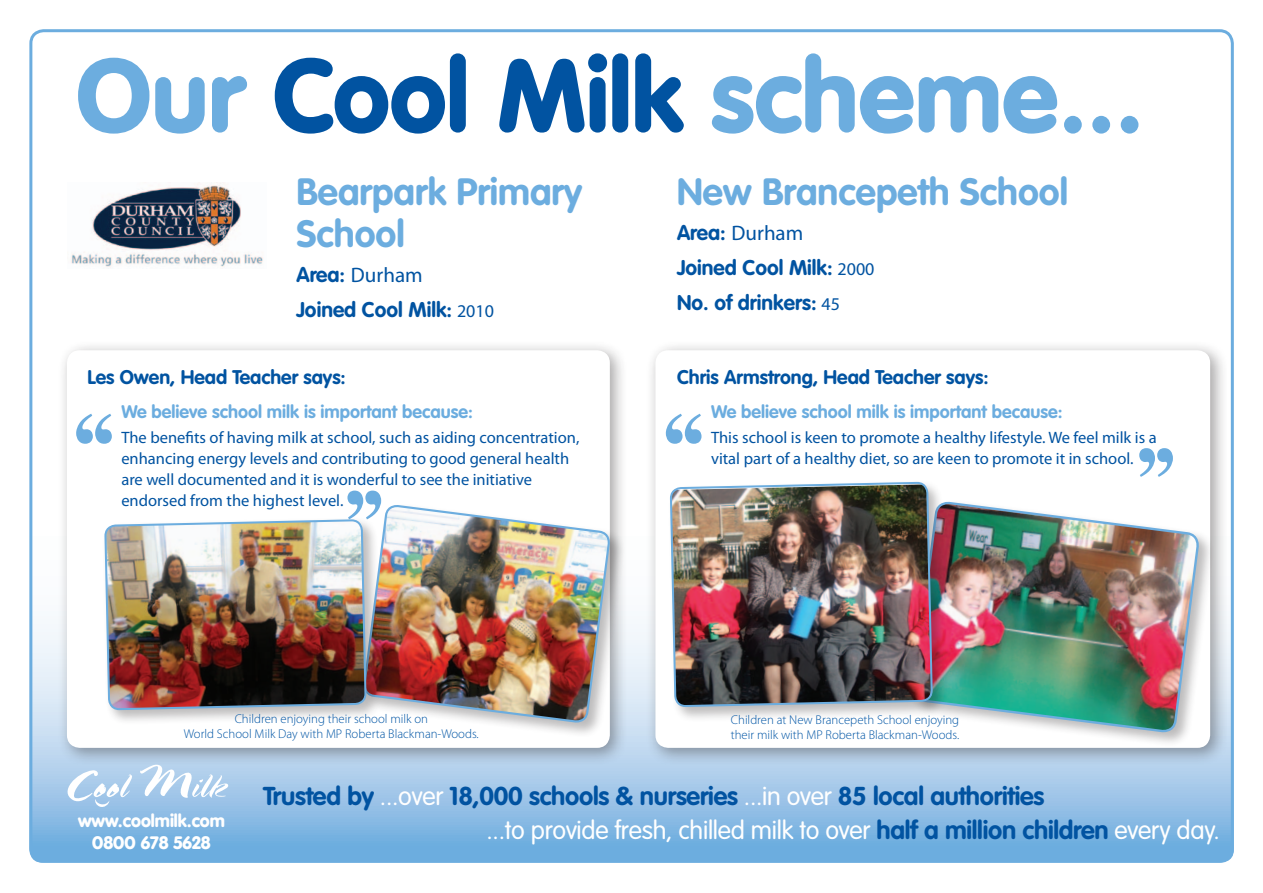
<style>
.page{position:relative;width:1263px;height:893px;background:#fff}
.page>*{position:absolute;margin:0;border:0;box-sizing:border-box;transform-origin:0 0}
.t1{font:900 102px "VAG Rounded";color:#6caddf}
.t2{font:700 37.5px/42px "VAG Rounded";color:#6caddf}
.t3{font:700 25.5px/33.6px "VAG Rounded";letter-spacing:-.01em;color:#0153a1}
.t4{font:700 21px/34.8px "VAG Rounded";color:#0153a1}
.t5{font:700 19.5px "VAG Rounded";color:#0153a1}
.t6{font:700 18px "VAG Rounded";color:#6caddf}
.t7{font:900 17.85px/21.3px "VAG Rounded";color:#fff;text-align:center}
.t8{font:16.5px/21px "Myriad Pro";color:#0153a1}
.t9{font:300 12.75px/15.3px "Myriad Pro";color:#0155a5;text-align:center}
.s1{color:#0153a1}
.s2{font-family:"Myriad Pro";font-weight:400}
.s3{font-family:"Myriad Pro";font-weight:400;font-size:18px}
.s4{font-weight:300;color:#fff}
</style>
<div class="page">
<svg style="left:33px;top:624px;width:1201px;height:238px;background:#94c0e6"></svg>
<div style="left:55px;top:338px;width:572px;height:426px;background:#231f20;opacity:.4"></div>
<div style="left:67px;top:350px;width:543px;height:398px;background:#fff;border-radius:13px"></div>
<svg style="left:76px;top:414px;width:27px;height:30px"></svg>
<svg style="left:68px;top:770px;width:35px;height:38px"></svg>
<svg style="left:367px;top:491px;width:14px;height:11px"></svg>
<div style="left:361px;top:502px;width:264px;height:235px;background:#231f20;opacity:.3"></div>
<img style="left:367px;top:504px;width:244px;height:220px">
<div style="left:102px;top:517px;width:280px;height:209px;background:#231f20;opacity:.3"></div>
<img style="left:103px;top:345px;width:264px;height:518px">
<div style="left:644px;top:338px;width:583px;height:426px;background:#231f20;opacity:.4"></div>
<div style="left:655px;top:350px;width:555px;height:398px;background:#fff;border-radius:13px"></div>
<div style="left:909px;top:499px;width:304px;height:248px;background:#231f20;opacity:.3"></div>
<img style="left:934px;top:500px;width:266px;height:234px">
<div style="left:667px;top:479px;width:281px;height:244px;background:#231f20;opacity:.3"></div>
<img style="left:669px;top:338px;width:265px;height:525px">
<svg style="left:666px;top:414px;width:35px;height:30px"></svg>
<svg style="left:1139px;top:448px;width:34px;height:29px"></svg>
<img style="left:71px;top:184px;width:192px;height:84px">
<p class="t1" style="left:76px;top:34px;width:1069px">Our <span class="s1">Cool Milk</span> scheme...</p>
<p class="t2" style="left:296px;top:171px;width:287px">Bearpark Primary<br>School</p>
<p class="t4" style="left:296px;top:257px;width:199px">Area: <span class="s2">Durham<br></span>Joined Cool Milk: <span class="s3">2010</span></p>
<p class="t5" style="left:87px;top:366px;width:260px">Les Owen, Head Teacher says:</p>
<p class="t6" style="left:121px;top:401px;width:353px">We believe school milk is important because:</p>
<p class="t8" style="left:121px;top:427px;width:459px">The benefits of having milk at school, such as aiding concentration, enhancing energy levels and contributing to good general health are well documented and it is wonderful to see the initiative endorsed from the highest level.</p>
<p class="t9" style="left:184px;top:711px;width:297px">Children enjoying their school milk on<br>World School Milk Day with MP Roberta Blackman-Woods.</p>
<p class="t2" style="left:677px;top:171px;width:392px">New Brancepeth School</p>
<p class="t4" style="left:677px;top:215px;width:199px">Area: <span class="s2">Durham<br></span>Joined Cool Milk: <span class="s3">2000<br></span>No. of drinkers: <span class="s3">45</span></p>
<p class="t5" style="left:677px;top:366px;width:313px">Chris Armstrong, Head Teacher says:</p>
<p class="t6" style="left:711px;top:401px;width:353px">We believe school milk is important because:</p>
<p class="t8" style="left:711px;top:427px;width:447px">This school is keen to promote a healthy lifestyle. We feel milk is a vital part of a healthy diet, so are keen to promote it in school.</p>
<p class="t9" style="left:731px;top:712px;width:230px;text-align:left">Children at New Brancepeth School enjoying their milk with MP Roberta Blackman-Woods.</p>
<p class="t7" style="left:78px;top:810px;width:148px">www.coolmilk.com<br>0800 678 5628</p>
<p class="t3" style="left:486px;top:779px;width:735px;text-indent:-223px">Trusted by <span class="s4">...over</span> 18,000 schools &amp; nurseries <span class="s4">...in over</span> 85 local authorities<br><span class="s4">...to provide fresh, chilled milk to over</span> half a million children <span class="s4">every day.</span></p>
</div>
